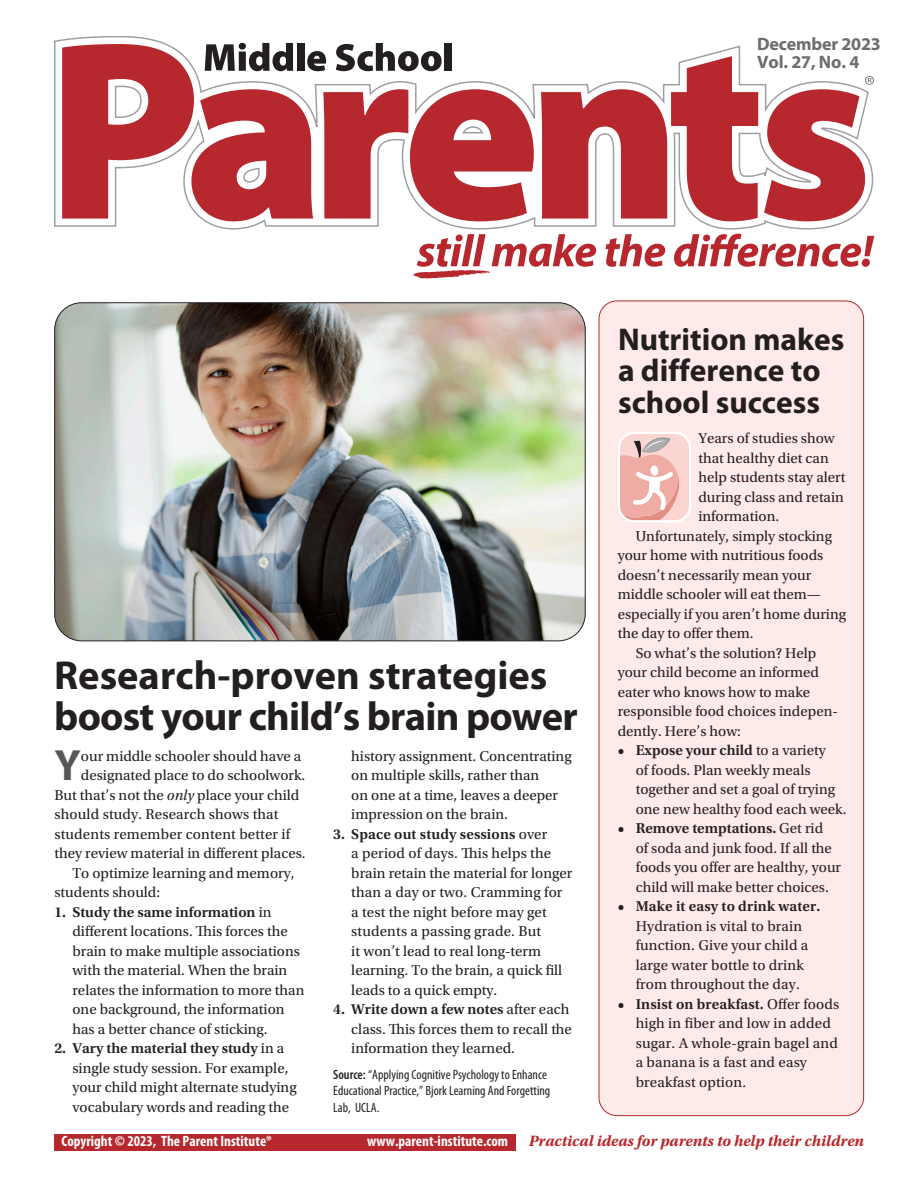
<style>
.page{position:relative;width:918px;height:1188px;background:#fff}
.page>*{position:absolute;margin:0;border:0;box-sizing:border-box;transform-origin:0 0}
.t1{font:700 43.95px "Myriad Pro";color:#57585a}
.t2{font:700 40.5px/40.5px "Myriad Pro";color:#231f20}
.t3{font:700 31.5px/31.5px "Myriad Pro";color:#231f20}
.t4{font:700 18px/18px "Myriad Pro";letter-spacing:-.01em;color:#6c6d70}
.t5{font:italic 700 15.75px "Utopia Std";color:#b6282d}
.t6{font:15px/19.5px "Utopia Std";color:#231f20}
.t7{font:700 condensed 15px "Myriad Pro";color:#fff}
.t8{font:600 15px "Utopia Std";letter-spacing:.01em;color:#231f20}
.t9{font:condensed 13.5px/16.5px "Myriad Pro";color:#231f20}
.s1{font-style:italic}
.s2{font-weight:600}
</style>
<div class="page">
<svg style="left:54px;top:36px;width:794px;height:194px"></svg>
<svg style="left:606px;top:234px;width:59px;height:33px"></svg>
<svg style="left:674px;top:234px;width:200px;height:33px"></svg>
<svg style="left:62px;top:43px;width:472px;height:178px"></svg>
<div style="left:445px;top:43px;width:7px;height:28px;background:#231f20"></div>
<svg style="left:413px;top:234px;width:183px;height:44px"></svg>
<svg style="left:764px;top:76px;width:110px;height:145px"></svg>
<div style="left:599px;top:301px;width:265px;height:815px;background:#feeae8;border-radius:18px"></div>
<svg style="left:618px;top:433px;width:73px;height:89px;background:#f0c6c1"></svg>
<div style="left:54px;top:1134px;width:462px;height:16px;background:#b6282d"></div>
<img style="left:55px;top:304px;width:529px;height:337px">
<p class="t4" style="left:757px;top:34px;width:125px">December 2023<br>Vol. 27, No. 4</p>
<h2 class="t2" style="left:54px;top:654px;width:525px">Research-proven strategies boost your child’s brain power</h2>
<h1 class="t1" style="left:54px;top:737px;width:28px">Y</h1>
<p class="t6" style="left:81px;top:747px;width:222px">our middle schooler should have a</p>
<p class="t6" style="left:81px;top:766px;width:226px">designated place to do schoolwork.</p>
<p class="t6" style="left:54px;top:786px;width:246px">But that’s not the <span class="s1">only</span> place your child</p>
<p class="t6" style="left:54px;top:805px;width:226px">should study. Research shows that</p>
<p class="t6" style="left:54px;top:825px;width:237px">students remember content better if</p>
<p class="t6" style="left:54px;top:844px;width:253px">they review material in different places.</p>
<p class="t6" style="left:72px;top:864px;width:224px">To optimize learning and memory,</p>
<p class="t6" style="left:54px;top:883px;width:107px">students should:</p>
<p class="t6" style="left:72px;top:903px;width:234px;text-indent:-18px"><span class="s2">1. Study the same information</span> in different locations. This forces the brain to make multiple associations with the material. When the brain relates the information to more than one background, the information has a better chance of sticking.</p>
<p class="t6" style="left:72px;top:1039px;width:226px;text-indent:-18px"><span class="s2">2. Vary the material they study</span> in a single study session. For example, your child might alternate studying vocabulary words and reading the</p>
<p class="t6" style="left:351px;top:747px;width:222px">history assignment. Concentrating on multiple skills, rather than<br>on one at a time, leaves a deeper impression on the brain.</p>
<p class="t6" style="left:351px;top:825px;width:223px;text-indent:-18px"><span class="s2">3. Space out study sessions</span> over<br>a period of days. This helps the brain retain the material for longer than a day or two. Cramming for a test the night before may get students a passing grade. But<br>it won’t lead to real long-term learning. To the brain, a quick fill leads to a quick empty.</p>
<p class="t6" style="left:351px;top:1000px;width:222px;text-indent:-18px"><span class="s2">4. Write down a few notes</span> after each class. This forces them to recall the information they learned.</p>
<p class="t9" style="left:333px;top:1066px;width:219px"><span class="s2">Source:</span> “Applying Cognitive Psychology to Enhance<br>Educational Practice,” Bjork Learning And Forgetting<br>Lab, UCLA.</p>
<h3 class="t3" style="left:618px;top:322px;width:228px">Nutrition makes a difference to school success</h3>
<p class="t6" style="left:698px;top:429px;width:138px">Years of studies show</p>
<p class="t6" style="left:698px;top:449px;width:132px">that healthy diet can</p>
<p class="t6" style="left:698px;top:468px;width:149px">help students stay alert</p>
<p class="t6" style="left:698px;top:488px;width:147px">during class and retain</p>
<p class="t6" style="left:698px;top:507px;width:82px">information.</p>
<p class="t6" style="left:636px;top:527px;width:198px">Unfortunately, simply stocking</p>
<p class="t6" style="left:618px;top:546px;width:207px">your home with nutritious foods</p>
<p class="t6" style="left:618px;top:566px;width:195px">doesn’t necessarily mean your</p>
<p class="t6" style="left:618px;top:585px;width:205px">middle schooler will eat them—</p>
<p class="t6" style="left:618px;top:605px;width:230px">especially if you aren’t home during</p>
<p class="t6" style="left:618px;top:624px;width:137px">the day to offer them.</p>
<p class="t6" style="left:636px;top:644px;width:182px">So what’s the solution? Help</p>
<p class="t6" style="left:618px;top:663px;width:203px">your child become an informed</p>
<p class="t6" style="left:618px;top:683px;width:194px">eater who knows how to make</p>
<p class="t6" style="left:618px;top:702px;width:222px">responsible food choices indepen-</p>
<p class="t6" style="left:618px;top:722px;width:125px">dently. Here’s how:</p>
<p class="t6" style="left:636px;top:741px;width:212px;text-indent:-18px"><span class="s2">• Expose your child</span> to a variety<br>of foods. Plan weekly meals together and set a goal of trying one new healthy food each week.</p>
<p class="t6" style="left:636px;top:819px;width:207px;text-indent:-18px"><span class="s2">• Remove temptations.</span> Get rid<br>of soda and junk food. If all the foods you offer are healthy, your child will make better choices.</p>
<p class="t8" style="left:618px;top:898px;width:204px">• Make it easy to drink water.</p>
<p class="t6" style="left:636px;top:917px;width:174px">Hydration is vital to brain function. Give your child a large water bottle to drink from throughout the day.</p>
<p class="t6" style="left:636px;top:995px;width:205px;text-indent:-18px"><span class="s2">• Insist on breakfast.</span> Offer foods high in fiber and low in added sugar. A whole-grain bagel and a banana is a fast and easy breakfast option.</p>
<p class="t7" style="left:62px;top:1132px;width:212px">Copyright © 2023, The Parent Institute®</p>
<p class="t7" style="left:367px;top:1132px;width:142px">www.parent-institute.com</p>
<p class="t5" style="left:529px;top:1132px;width:337px">Practical ideas for parents to help their children</p>
</div>
